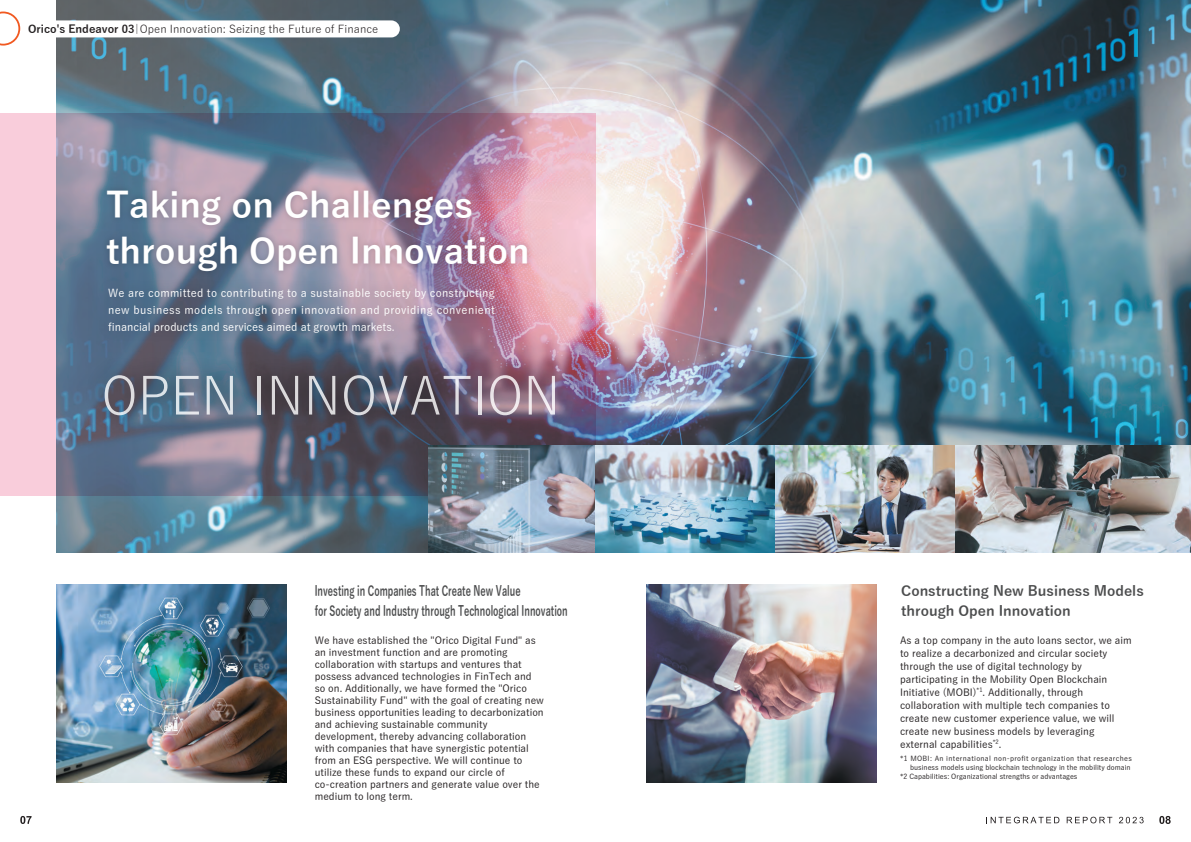
<style>
.page{position:relative;width:1191px;height:842px;background:#fff}
.page>*{position:absolute;margin:0;border:0;box-sizing:border-box;transform-origin:0 0}
.t1{font:53px "Yu Gothic";letter-spacing:-.01em;color:#fff;scale:.95 1}
.t2{font:700 35px/46px "Yu Gothic";color:#fff}
.t3{font:700 14px/20px "Yu Gothic";color:#4b4c4d;scale:.64 1}
.t4{font:700 14px/20px "Yu Gothic";color:#4b4c4d}
.t5{font:500 11px/17px "Yu Gothic";color:#fff;text-align:justify}
.t6{font:11px "Yu Gothic";color:#231f20}
.t7{font:500 10px/12px "Yu Gothic";color:#231f20}
.t8{font:500 7px "Yu Gothic";color:#231f20}
.t9{font:500 7px "Yu Gothic";letter-spacing:.045em;color:#231f20}
.s1{font-weight:700}
</style>
<div class="page">
<img style="left:765px;top:0;width:426px;height:445px">
<img style="left:57px;top:0;width:708px;height:553px">
<svg style="left:0;top:113px;width:595px;height:383px;background:#a393a8"></svg>
<img style="left:91px;top:270px;width:424px;height:73px">
<img style="left:98px;top:178px;width:440px;height:105px">
<svg style="left:56px;top:12px;width:344px;height:34px"></svg>
<img style="left:0;top:11px;width:21px;height:35px">
<img style="left:646px;top:584px;width:230px;height:198px">
<img style="left:57px;top:584px;width:229px;height:198px">
<img style="left:428px;top:445px;width:763px;height:108px">
<img style="left:75px;top:343px;width:511px;height:114px">
<svg style="left:20px;top:816px;width:12px;height:8px"></svg>
<svg style="left:1159px;top:816px;width:11px;height:8px"></svg>
<svg style="left:986px;top:817px;width:73px;height:6px"></svg>
<svg style="left:1066px;top:817px;width:46px;height:6px"></svg>
<svg style="left:1119px;top:817px;width:24px;height:6px"></svg>
<p class="t6" style="left:28px;top:19px;width:351px"><span class="s1">Orico's Endeavor 03</span>｜Open Innovation: Seizing the Future of Finance</p>
<h2 class="t2" style="left:106px;top:183px;width:425px">Taking on Challenges through Open Innovation</h2>
<p class="t5" style="left:108px;top:283px;width:388px">We are committed to contributing to a sustainable society by constructing new business models through open innovation and providing convenient financial products and services aimed at growth markets.</p>
<h1 class="t1" style="left:101px;top:347px;width:485px">OPEN INNOVATION</h1>
<h3 class="t3" style="left:315px;top:581px;width:397px">Investing in Companies That Create New Value<br>for Society and Industry through Technological Innovation</h3>
<h3 class="t4" style="left:901px;top:581px;width:244px">Constructing New Business Models through Open Innovation</h3>
<p class="t7" style="left:315px;top:633px;width:231px">We have established the "Orico Digital Fund" as an investment function and are promoting collaboration with startups and ventures that possess advanced technologies in FinTech and so on. Additionally, we have formed the "Orico Sustainability Fund" with the goal of creating new business opportunities leading to decarbonization and achieving sustainable community development, thereby advancing collaboration with companies that have synergistic potential from an ESG perspective. We will continue to utilize these funds to expand our circle of co-creation partners and generate value over the medium to long term.</p>
<p class="t7" style="left:900px;top:632px;width:233px;line-height:13px">As a top company in the auto loans sector, we aim to realize a decarbonized and circular society through the use of digital technology by participating in the Mobility Open Blockchain Initiative (MOBI)<sup>*1</sup>. Additionally, through collaboration with multiple tech companies to create new customer experience value, we will create new business models by leveraging external capabilities<sup>*2</sup>.</p>
<p class="t9" style="left:900px;top:752px;width:233px">*1 MOBI: An international non-profit organization that researches</p>
<p class="t8" style="left:910px;top:761px;width:222px">business models using blockchain technology in the mobility domain</p>
<p class="t8" style="left:900px;top:770px;width:179px">*2 Capabilities: Organizational strengths or advantages</p>
</div>
